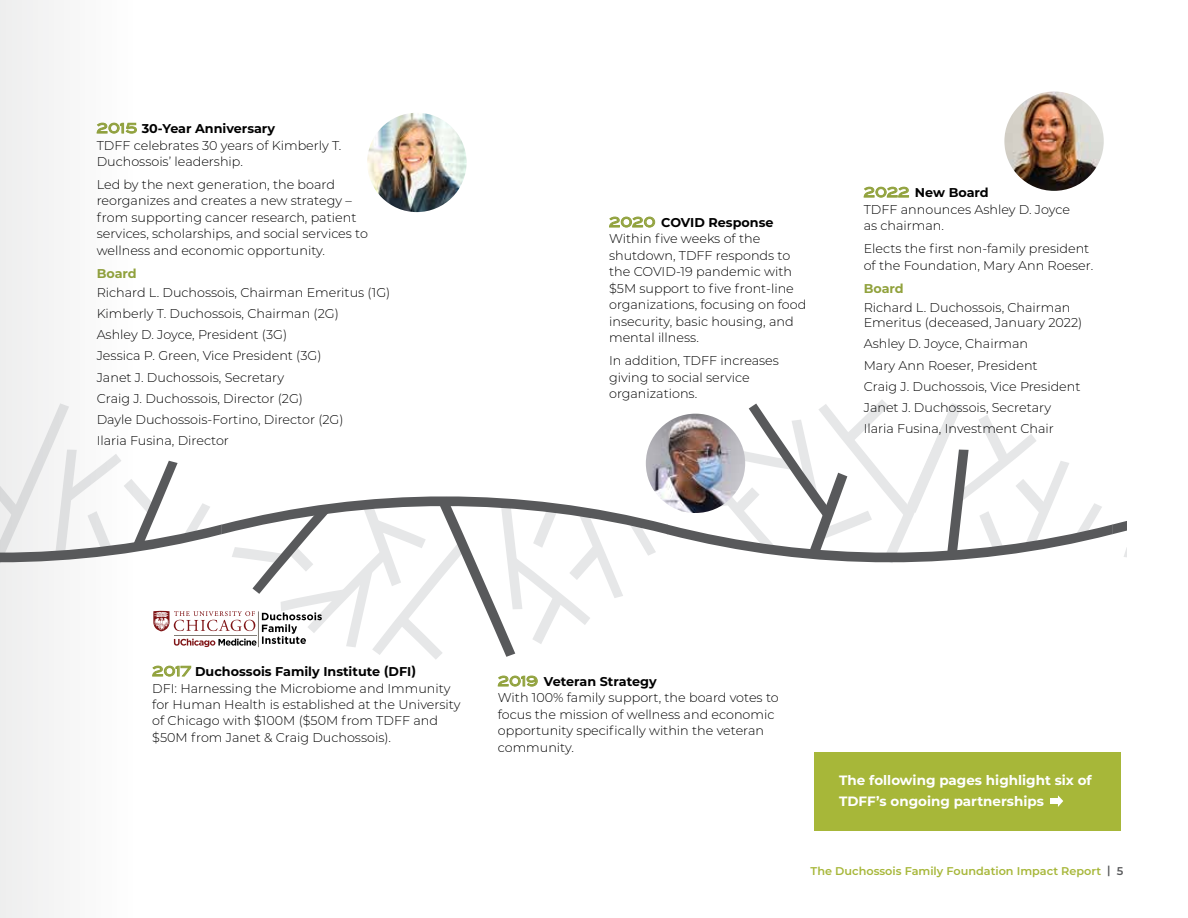
<style>
.page{position:relative;width:1188px;height:918px;background:#fff}
.page>*{position:absolute;margin:0;border:0;box-sizing:border-box;transform-origin:0 0}
.t1{font:700 13.5px/21px "Montserrat";color:#fff}
.t2{font:300 12.75px/16.5px "Montserrat";color:#000}
.t3{font:700 12.75px "Montserrat";letter-spacing:-.005em;color:#91a23d}
.t4{font:600 11.25px "Montserrat";color:#a7b739}
.s1{font-family:"Blair Md ITCTT Medium";font-weight:400;font-size:13.5px;color:#91a23d}
.s2{font-weight:700}
.s3{color:#58595b}
</style>
<div class="page">
<svg style="left:846px;top:399px;width:43px;height:42px"></svg>
<svg style="left:135px;top:403px;width:991px;height:254px"></svg>
<hr style="left:174px;top:635px;width:83px;height:1px;background:#817b75">
<img style="left:1004px;top:92px;width:100px;height:99px;border-radius:50px">
<img style="left:367px;top:113px;width:100px;height:99px;border-radius:50px">
<div style="left:0;top:0;width:135px;height:918px;background:#f6f6f6"></div>
<img style="left:646px;top:414px;width:99px;height:99px;border-radius:50px">
<div style="left:814px;top:752px;width:307px;height:79px;background:#a7b739"></div>
<div style="left:1050px;top:798px;width:9px;height:6px;background:#fff"></div>
<svg style="left:1058px;top:795px;width:5px;height:12px"></svg>
<p class="t2" style="left:97px;top:120px;width:246px"><span class="s1">2015</span> <span class="s2">30-Year Anniversary<br></span>TDFF celebrates 30 years of Kimberly T.<br>Duchossois’ leadership.</p>
<p class="t2" style="left:97px;top:176px;width:273px">Led by the next generation, the board reorganizes and creates a new strategy – from supporting cancer research, patient services, scholarships, and social services to wellness and economic opportunity.</p>
<p class="t3" style="left:97px;top:264px;width:42px">Board</p>
<p class="t2" style="left:97px;top:281px;width:295px;line-height:21.1px">Richard L. Duchossois, Chairman Emeritus (1G)<br>Kimberly T. Duchossois, Chairman (2G)<br>Ashley D. Joyce, President (3G)<br>Jessica P. Green, Vice President (3G)<br>Janet J. Duchossois, Secretary<br>Craig J. Duchossois, Director (2G)<br>Dayle Duchossois-Fortino, Director (2G)<br>Ilaria Fusina, Director</p>
<p class="t2" style="left:609px;top:214px;width:199px"><span class="s1">2020</span> <span class="s2">COVID Response<br></span>Within five weeks of the shutdown, TDFF responds to the COVID-19 pandemic with $5M support to five front-line organizations, focusing on food insecurity, basic housing, and mental illness.</p>
<p class="t2" style="left:609px;top:352px;width:171px">In addition, TDFF increases giving to social service organizations.</p>
<p class="t2" style="left:864px;top:184px;width:208px"><span class="s1">2022</span> <span class="s2">New Board<br></span>TDFF announces Ashley D. Joyce as chairman.</p>
<p class="t2" style="left:864px;top:240px;width:231px">Elects the first non-family president of the Foundation, Mary Ann Roeser.</p>
<p class="t3" style="left:864px;top:279px;width:42px">Board</p>
<p class="t2" style="left:864px;top:299px;width:220px;line-height:15.8px">Richard L. Duchossois, Chairman<br>Emeritus (deceased, January 2022)</p>
<p class="t2" style="left:864px;top:333px;width:218px;line-height:21.1px">Ashley D. Joyce, Chairman<br>Mary Ann Roeser, President<br>Craig J. Duchossois, Vice President<br>Janet J. Duchossois, Secretary<br>Ilaria Fusina, Investment Chair</p>
<p class="t2" style="left:152px;top:663px;width:310px"><span class="s1">2017</span> <span class="s2">Duchossois Family Institute (DFI)<br></span>DFI: Harnessing the Microbiome and Immunity for Human Health is established at the University of Chicago with $100M ($50M from TDFF and $50M from Janet &amp; Craig Duchossois).</p>
<p class="t2" style="left:498px;top:673px;width:282px"><span class="s1">2019</span> <span class="s2">Veteran Strategy<br></span>With 100% family support, the board votes to focus the mission of wellness and economic opportunity specifically within the veteran community.</p>
<p class="t1" style="left:839px;top:769px;width:254px">The following pages highlight six of<br>TDFF’s ongoing partnerships</p>
<p class="t4" style="left:811px;top:863px;width:314px">The Duchossois Family Foundation Impact Report <span class="s3">| 5</span></p>
</div>
